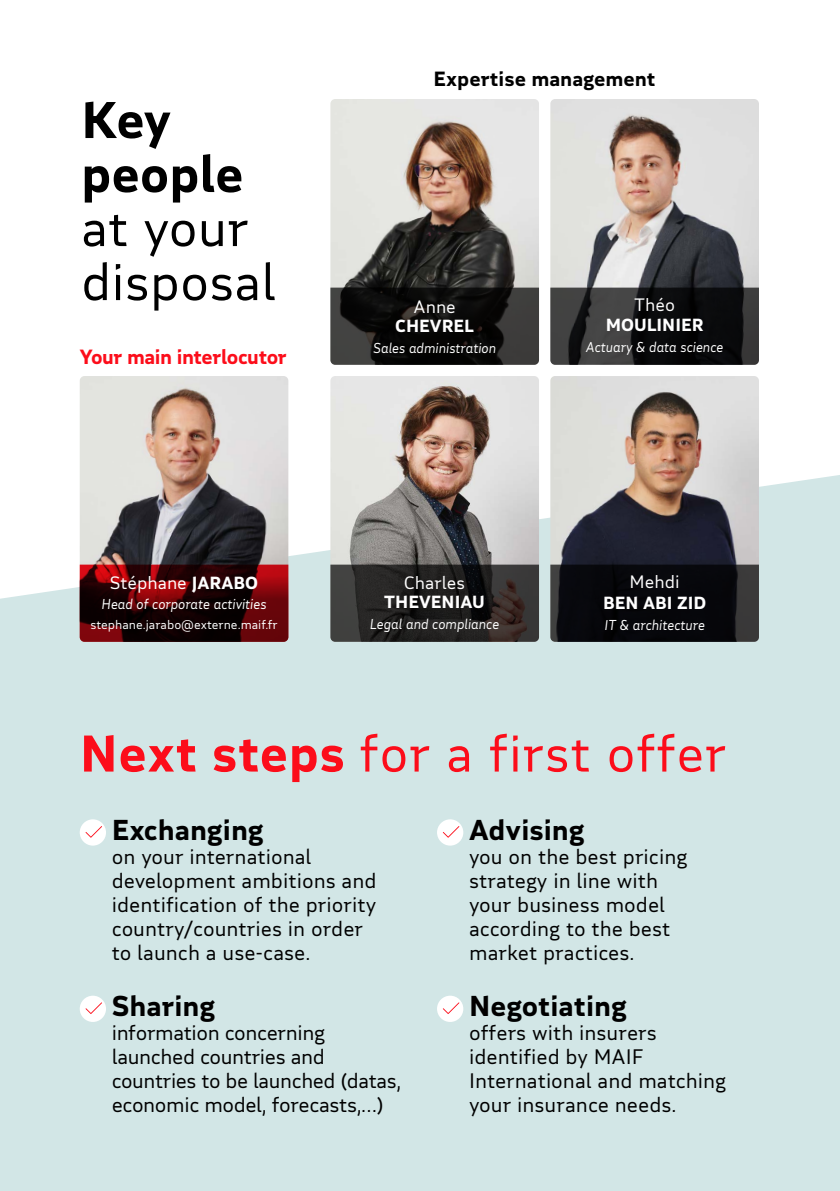
<style>
.page{position:relative;width:840px;height:1191px;background:#fff}
.page>*{position:absolute;margin:0;border:0;box-sizing:border-box;transform-origin:0 0}
.t1{font:50px "MAIF";letter-spacing:.01em;color:#fc0d1a}
.t2{font:50px/54px "MAIF";color:#000}
.t3{font:700 50px/54px "MAIF";color:#000}
.t4{font:700 28px "MAIF";color:#000}
.t5{font:20px/24px "MAIF";color:#000}
.t6{font:20px/24px "MAIF";letter-spacing:-.02em;color:#000}
.t7{font:700 20px "MAIF";letter-spacing:-.02em;color:#fc0d1a}
.t8{font:700 20px "MAIF";color:#000}
.t9{font:17px "MAIF";color:#fff}
.t10{font:700 17px "MAIF";color:#fff}
.t11{font:italic 13.6px "MAIF";color:#fff}
.t12{font:12px "MAIF";color:#fff}
.s1{font-weight:700}
</style>
<div class="page">
<div style="left:0;top:475px;width:839px;height:716px;background:#d2e6e6"></div>
<img style="left:330px;top:99px;width:208px;height:189px">
<svg style="left:330px;top:288px;width:208px;height:77px;background:#1b1a19"></svg>
<img style="left:550px;top:99px;width:208px;height:189px">
<svg style="left:550px;top:288px;width:208px;height:77px;background:#222223"></svg>
<img style="left:550px;top:376px;width:208px;height:188px">
<svg style="left:550px;top:564px;width:208px;height:78px;background:#0f1013"></svg>
<img style="left:330px;top:376px;width:208px;height:188px">
<svg style="left:330px;top:564px;width:208px;height:78px;background:#2b2928"></svg>
<svg style="left:80px;top:819px;width:26px;height:26px"></svg>
<svg style="left:80px;top:995px;width:26px;height:27px"></svg>
<svg style="left:437px;top:819px;width:26px;height:26px"></svg>
<svg style="left:437px;top:995px;width:26px;height:27px"></svg>
<img style="left:0;top:735px;width:1px;height:456px">
<img style="left:80px;top:376px;width:208px;height:188px">
<svg style="left:80px;top:564px;width:208px;height:78px;background:#3f0306"></svg>
<h1 class="t3" style="left:81px;top:92px;width:164px">Key people</h1>
<h1 class="t2" style="left:81px;top:200px;width:196px">at your disposal</h1>
<p class="t7" style="left:80px;top:344px;width:208px">Your main interlocutor</p>
<p class="t8" style="left:433px;top:67px;width:223px">Expertise management</p>
<p class="t9" style="left:413px;top:296px;width:44px">Anne</p>
<p class="t10" style="left:395px;top:315px;width:80px">CHEVREL</p>
<p class="t11" style="left:373px;top:339px;width:124px">Sales administration</p>
<p class="t9" style="left:633px;top:294px;width:42px">Théo</p>
<p class="t10" style="left:605px;top:314px;width:99px">MOULINIER</p>
<p class="t11" style="left:585px;top:339px;width:139px">Actuary &amp; data science</p>
<p class="t9" style="left:110px;top:572px;width:150px">Stéphane <span class="s1">JARABO</span></p>
<p class="t11" style="left:101px;top:596px;width:166px">Head of corporate activities</p>
<p class="t12" style="left:90px;top:616px;width:189px">stephane.jarabo@externe.maif.fr</p>
<p class="t9" style="left:404px;top:572px;width:63px">Charles</p>
<p class="t10" style="left:384px;top:591px;width:102px">THEVENIAU</p>
<p class="t11" style="left:369px;top:616px;width:131px">Legal and compliance</p>
<p class="t9" style="left:629px;top:571px;width:52px">Mehdi</p>
<p class="t10" style="left:602px;top:592px;width:104px">BEN ABI ZID</p>
<p class="t11" style="left:604px;top:616px;width:102px">IT &amp; architecture</p>
<h1 class="t1" style="left:80px;top:722px;width:648px"><span class="s1">Next steps</span> for a first offer</h1>
<h2 class="t4" style="left:112px;top:812px;width:153px">Exchanging</h2>
<p class="t5" style="left:112px;top:844px;width:266px">on your international development ambitions and identification of the priority country/countries in order to launch a use-case.</p>
<h2 class="t4" style="left:112px;top:988px;width:105px">Sharing</h2>
<p class="t6" style="left:112px;top:1020px;width:291px">information concerning launched countries and countries to be launched (datas, economic model, forecasts,…)</p>
<h2 class="t4" style="left:469px;top:812px;width:117px">Advising</h2>
<p class="t5" style="left:469px;top:844px;width:220px">you on the best pricing strategy in line with your business model according to the best market practices.</p>
<h2 class="t4" style="left:469px;top:988px;width:159px">Negotiating</h2>
<p class="t5" style="left:469px;top:1020px;width:258px">offers with insurers identified by MAIF<br>International and matching your insurance needs.</p>
</div>
